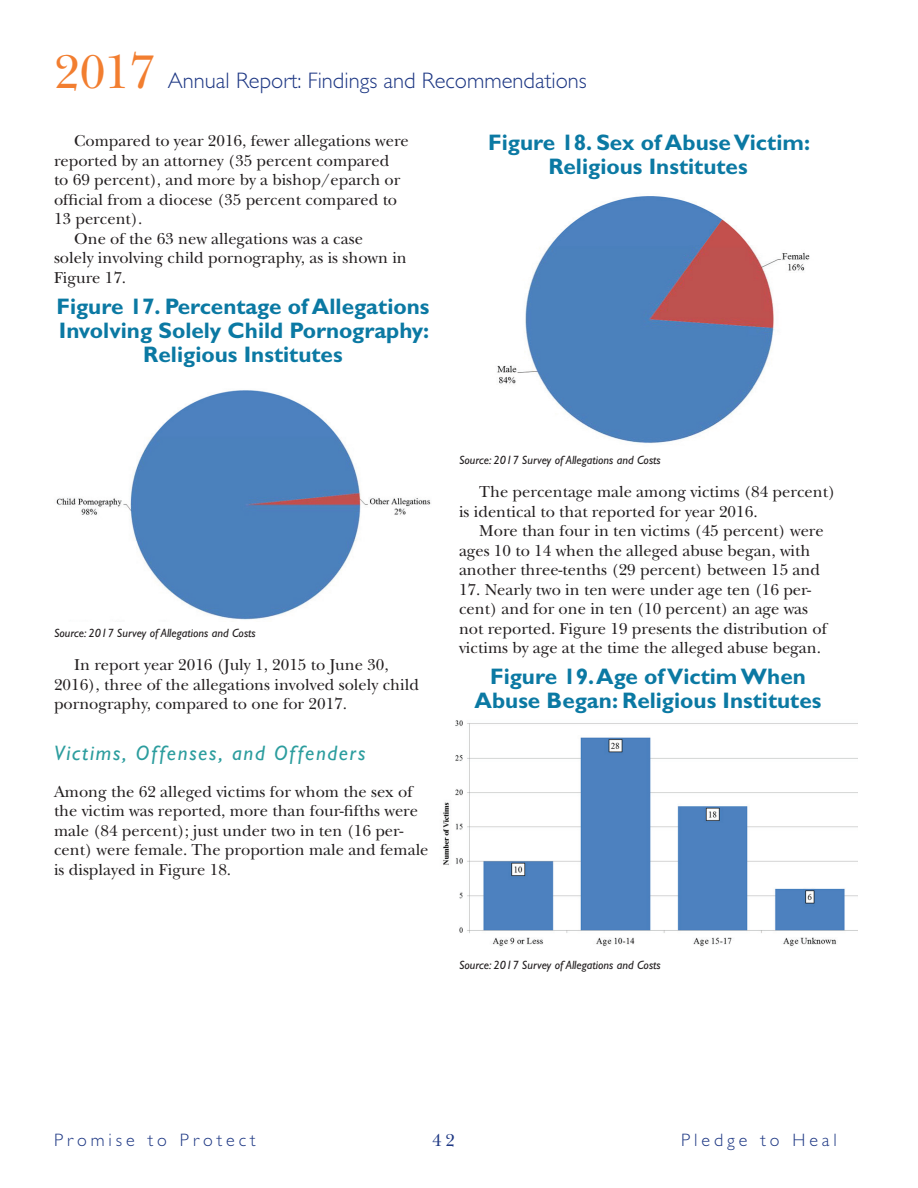
<style>
.page{position:relative;width:918px;height:1188px;background:#fff}
.page>*{position:absolute;margin:0;border:0;box-sizing:border-box;transform-origin:0 0}
.t1{font:700 22.5px/24px "Gill Sans Std";color:#0b79a3;text-align:center}
.t2{font:300 22.5px "Gill Sans Std";color:#1e3884}
.t3{font:italic 21px "Gill Sans Std";letter-spacing:.08em;color:#2c9d9e}
.t4{font:300 18px "Gill Sans Std";letter-spacing:.22em;color:#1e3884}
.t5{font:18px "New Baskerville Std";color:#1e3884}
.t6{font:16.5px/19.5px "New Baskerville Std";color:#231f20}
.t7{font:italic 12px "Gill Sans Std";color:#231f20}
.s1{font-family:"New Baskerville Std";font-weight:400;font-size:49.5px;color:#f27e30}
</style>
<div class="page">
<img style="left:56px;top:390px;width:375px;height:230px">
<img style="left:497px;top:196px;width:313px;height:248px">
<img style="left:443px;top:720px;width:415px;height:226px">
<h1 class="t2" style="left:54px;top:68px;width:534px"><span class="s1">2017</span> Annual Report: Findings and Recommendations</h1>
<p class="t6" style="left:74px;top:131px;width:336px">Compared to year 2016, fewer allegations were</p>
<p class="t6" style="left:54px;top:151px;width:337px">reported by an attorney (35 percent compared</p>
<p class="t6" style="left:54px;top:170px;width:348px">to 69 percent), and more by a bishop/eparch or</p>
<p class="t6" style="left:54px;top:190px;width:345px">official from a diocese (35 percent compared to</p>
<p class="t6" style="left:54px;top:209px;width:90px">13 percent).</p>
<p class="t6" style="left:74px;top:229px;width:290px">One of the 63 new allegations was a case</p>
<p class="t6" style="left:54px;top:248px;width:354px">solely involving child pornography, as is shown in</p>
<p class="t6" style="left:54px;top:268px;width:74px">Figure 17.</p>
<h1 class="t1" style="left:56px;top:294px;width:375px">Figure 17. Percentage of Allegations<br>Involving Solely Child Pornography:<br>Religious Institutes</h1>
<h1 class="t1" style="left:488px;top:131px;width:323px">Figure 18. Sex of Abuse Victim:<br>Religious Institutes</h1>
<p class="t7" style="left:54px;top:626px;width:203px">Source: 2017 Survey of Allegations and Costs</p>
<p class="t6" style="left:54px;top:655px;width:366px;text-indent:20px">In report year 2016 (July 1, 2015 to June 30,<br>2016), three of the allegations involved solely child pornography, compared to one for 2017.</p>
<p class="t3" style="left:54px;top:741px;width:313px">Victims, Offenses, and Offenders</p>
<p class="t6" style="left:54px;top:782px;width:376px">Among the 62 alleged victims for whom the sex of the victim was reported, more than four-fifths were male (84 percent); just under two in ten (16 per&shy;cent) were female. The proportion male and female is displayed in Figure 18.</p>
<p class="t7" style="left:459px;top:453px;width:203px">Source: 2017 Survey of Allegations and Costs</p>
<p class="t6" style="left:459px;top:482px;width:378px;text-indent:20px">The percentage male among victims (84 percent) is identical to that reported for year 2016.</p>
<p class="t6" style="left:459px;top:521px;width:366px;text-indent:20px">More than four in ten victims (45 percent) were ages 10 to 14 when the alleged abuse began, with another three-tenths (29 percent) between 15 and</p>
<p class="t6" style="left:459px;top:580px;width:369px">17. Nearly two in ten were under age ten (16 per&shy;cent) and for one in ten (10 percent) an age was not reported. Figure 19 presents the distribution of victims by age at the time the alleged abuse began.</p>
<h1 class="t1" style="left:475px;top:664px;width:348px">Figure 19. Age of Victim When<br>Abuse Began: Religious Institutes</h1>
<p class="t7" style="left:459px;top:958px;width:203px">Source: 2017 Survey of Allegations and Costs</p>
<p class="t4" style="left:54px;top:1130px;width:203px">Promise to Protect</p>
<p class="t5" style="left:432px;top:1130px;width:24px">42</p>
<p class="t4" style="left:681px;top:1130px;width:157px">Pledge to Heal</p>
</div>
